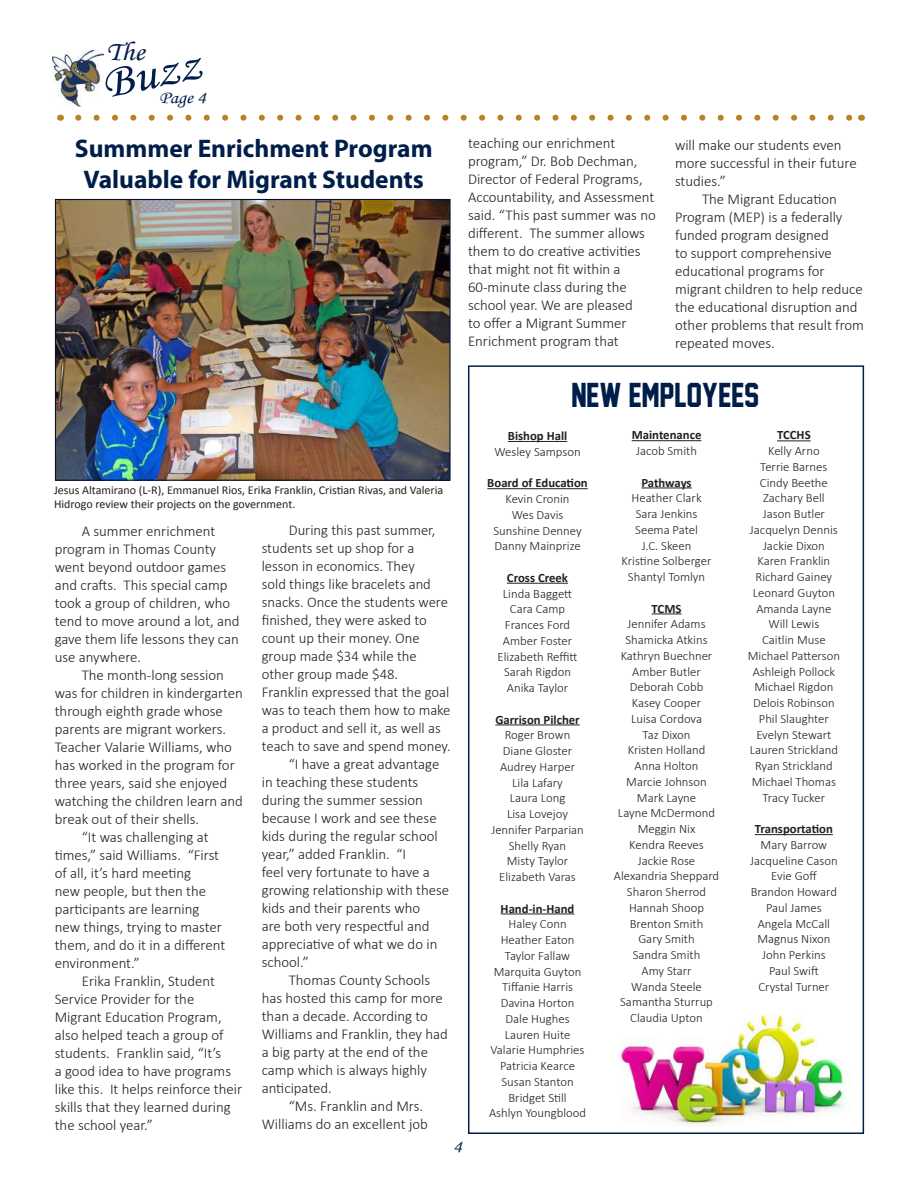
<style>
.page{position:relative;width:918px;height:1188px;background:#fff}
.page>*{position:absolute;margin:0;border:0;box-sizing:border-box;transform-origin:0 0}
.t1{font:46.5px "Monotype Corsiva";color:#001e49;scale:1.11 1}
.t2{font:31.5px "Jersey M54";color:#001e49;scale:.94 1}
.t3{font:27px "Monotype Corsiva";color:#001e49;scale:1.11 1}
.t4{font:700 25.5px/31.5px "Myriad Pro";color:#001e49;text-align:center}
.t5{font:18px "Monotype Corsiva";color:#001e49;scale:1.11 1}
.t6{font:300 15px/18px "Calibri";color:#231f20}
.t7{font:300 12.75px/15.8px "Calibri";color:#231f20;text-align:center}
.t8{font:700 12.75px "Calibri";color:#231f20}
.t9{font:12px/14.4px "Calibri";color:#231f20}
</style>
<div class="page">
<svg style="left:78px;top:115px;width:774px;height:6px"></svg>
<img style="left:52px;top:51px;width:51px;height:55px">
<img style="left:57px;top:201px;width:392px;height:278px">
<div style="left:55px;top:199px;width:396px;height:282px;border:1px solid #040f2d"></div>
<img style="left:621px;top:1013px;width:228px;height:113px">
<hr style="left:508px;top:441px;width:59px;height:1px;background:#231f20">
<hr style="left:487px;top:488px;width:101px;height:1px;background:#231f20">
<hr style="left:507px;top:583px;width:61px;height:1px;background:#231f20">
<hr style="left:495px;top:725px;width:85px;height:1px;background:#231f20">
<hr style="left:501px;top:914px;width:73px;height:1px;background:#231f20">
<hr style="left:632px;top:440px;width:69px;height:1px;background:#231f20">
<hr style="left:641px;top:488px;width:51px;height:1px;background:#231f20">
<hr style="left:652px;top:614px;width:30px;height:1px;background:#231f20">
<hr style="left:777px;top:440px;width:34px;height:1px;background:#231f20">
<hr style="left:755px;top:834px;width:78px;height:1px;background:#231f20">
<div style="left:468px;top:365px;width:396px;height:769px;border:2px solid #001e49"></div>
<h3 class="t3" style="left:106px;top:36px;width:36px">The</h3>
<h1 class="t1" style="left:96px;top:57px;width:92px;rotate:-12deg">Buzz</h1>
<p class="t5" style="left:159px;top:87px;width:44px">Page 4</p>
<h3 class="t4" style="left:75px;top:132px;width:359px">Summmer Enrichment Program<br>Valuable for Migrant Students</h3>
<p class="t9" style="left:54px;top:483px;width:391px">Jesus Altamirano (L-R), Emmanuel Rios, Erika Franklin, Cristian Rivas, and Valeria<br>Hidrogo review their projects on the government.</p>
<p class="t6" style="left:55px;top:522px;width:186px;text-indent:27px">A summer enrichment program in Thomas County went beyond outdoor games and crafts. This special camp took a group of children, who tend to move around a lot, and gave them life lessons they can use anywhere.</p>
<p class="t6" style="left:82px;top:666px;width:144px">The month-long session</p>
<p class="t6" style="left:55px;top:684px;width:190px">was for children in kindergarten</p>
<p class="t6" style="left:55px;top:702px;width:170px">through eighth grade whose</p>
<p class="t6" style="left:55px;top:720px;width:173px">parents are migrant workers.</p>
<p class="t6" style="left:55px;top:738px;width:179px">Teacher Valarie Williams, who</p>
<p class="t6" style="left:55px;top:756px;width:182px">has worked in the program for</p>
<p class="t6" style="left:55px;top:774px;width:174px">three years, said she enjoyed</p>
<p class="t6" style="left:55px;top:792px;width:190px">watching the children learn and</p>
<p class="t6" style="left:55px;top:810px;width:146px">break out of their shells.</p>
<p class="t6" style="left:82px;top:828px;width:128px">“It was challenging at</p>
<p class="t6" style="left:55px;top:846px;width:166px">times,” said Williams. “First</p>
<p class="t6" style="left:55px;top:864px;width:138px">of all, it’s hard meeting</p>
<p class="t6" style="left:55px;top:882px;width:153px">new people, but then the</p>
<p class="t6" style="left:55px;top:900px;width:146px">participants are learning</p>
<p class="t6" style="left:55px;top:918px;width:169px">new things, trying to master</p>
<p class="t6" style="left:55px;top:936px;width:172px">them, and do it in a different</p>
<p class="t6" style="left:55px;top:954px;width:87px">environment.”</p>
<p class="t6" style="left:82px;top:972px;width:135px">Erika Franklin, Student</p>
<p class="t6" style="left:55px;top:990px;width:141px">Service Provider for the</p>
<p class="t6" style="left:55px;top:1008px;width:168px">Migrant Education Program,</p>
<p class="t6" style="left:55px;top:1026px;width:170px">also helped teach a group of</p>
<p class="t6" style="left:55px;top:1044px;width:168px">students. Franklin said, “It’s</p>
<p class="t6" style="left:55px;top:1062px;width:178px">a good idea to have programs</p>
<p class="t6" style="left:55px;top:1080px;width:189px">like this. It helps reinforce their</p>
<p class="t6" style="left:55px;top:1098px;width:178px">skills that they learned during</p>
<p class="t6" style="left:55px;top:1116px;width:100px">the school year.”</p>
<p class="t6" style="left:289px;top:521px;width:148px">During this past summer,</p>
<p class="t6" style="left:262px;top:539px;width:154px">students set up shop for a</p>
<p class="t6" style="left:262px;top:557px;width:155px">lesson in economics. They</p>
<p class="t6" style="left:262px;top:575px;width:171px">sold things like bracelets and</p>
<p class="t6" style="left:262px;top:593px;width:188px">snacks. Once the students were</p>
<p class="t6" style="left:262px;top:611px;width:167px">finished, they were asked to</p>
<p class="t6" style="left:262px;top:629px;width:160px">count up their money. One</p>
<p class="t6" style="left:262px;top:647px;width:157px">group made $34 while the</p>
<p class="t6" style="left:262px;top:665px;width:138px">other group made $48.</p>
<p class="t6" style="left:262px;top:683px;width:189px">Franklin expressed that the goal</p>
<p class="t6" style="left:262px;top:701px;width:190px">was to teach them how to make</p>
<p class="t6" style="left:262px;top:719px;width:181px">a product and sell it, as well as</p>
<p class="t6" style="left:262px;top:737px;width:190px">teach to save and spend money.</p>
<p class="t6" style="left:289px;top:755px;width:152px">“I have a great advantage</p>
<p class="t6" style="left:262px;top:773px;width:158px">in teaching these students</p>
<p class="t6" style="left:262px;top:791px;width:163px">during the summer session</p>
<p class="t6" style="left:262px;top:809px;width:176px">because I work and see these</p>
<p class="t6" style="left:262px;top:827px;width:178px">kids during the regular school</p>
<p class="t6" style="left:262px;top:845px;width:146px">year,” added Franklin. “I</p>
<p class="t6" style="left:262px;top:863px;width:170px">feel very fortunate to have a</p>
<p class="t6" style="left:262px;top:881px;width:189px">growing relationship with these</p>
<p class="t6" style="left:262px;top:899px;width:160px">kids and their parents who</p>
<p class="t6" style="left:262px;top:917px;width:169px">are both very respectful and</p>
<p class="t6" style="left:262px;top:935px;width:177px">appreciative of what we do in</p>
<p class="t6" style="left:262px;top:953px;width:49px">school.”</p>
<p class="t6" style="left:289px;top:971px;width:143px">Thomas County Schools</p>
<p class="t6" style="left:262px;top:989px;width:182px">has hosted this camp for more</p>
<p class="t6" style="left:262px;top:1007px;width:168px">than a decade. According to</p>
<p class="t6" style="left:262px;top:1025px;width:188px">Williams and Franklin, they had</p>
<p class="t6" style="left:262px;top:1043px;width:168px">a big party at the end of the</p>
<p class="t6" style="left:262px;top:1061px;width:167px">camp which is always highly</p>
<p class="t6" style="left:262px;top:1079px;width:72px">anticipated.</p>
<p class="t6" style="left:289px;top:1097px;width:136px">“Ms. Franklin and Mrs.</p>
<p class="t6" style="left:262px;top:1115px;width:168px">Williams do an excellent job</p>
<p class="t6" style="left:468px;top:134px;width:189px">teaching our enrichment program,” Dr. Bob Dechman,<br>Director of Federal Programs,<br>Accountability, and Assessment said. “This past summer was no different. The summer allows them to do creative activities that might not fit within a<br>60-minute class during the school year. We are pleased<br>to offer a Migrant Summer<br>Enrichment program that</p>
<p class="t6" style="left:675px;top:135px;width:183px">will make our students even more successful in their future studies.”</p>
<p class="t6" style="left:675px;top:189px;width:190px;text-indent:27px">The Migrant Education<br>Program (MEP) is a federally funded program designed<br>to support comprehensive educational programs for migrant children to help reduce the educational disruption and other problems that result from repeated moves.</p>
<h2 class="t2" style="left:571px;top:378px;width:201px">NEW EMPLOYEES</h2>
<p class="t8" style="left:508px;top:428px;width:61px">Bishop Hall</p>
<p class="t7" style="left:494px;top:444px;width:88px">Wesley Sampson</p>
<p class="t8" style="left:487px;top:475px;width:102px">Board of Education</p>
<p class="t7" style="left:493px;top:491px;width:90px">Kevin Cronin<br>Wes Davis<br>Sunshine Denney<br>Danny Mainprize</p>
<p class="t8" style="left:507px;top:569px;width:63px">Cross Creek</p>
<p class="t7" style="left:498px;top:585px;width:81px">Linda Baggett<br>Cara Camp<br>Frances Ford<br>Amber Foster<br>Elizabeth Reffitt<br>Sarah Rigdon<br>Anika Taylor</p>
<p class="t8" style="left:495px;top:711px;width:86px">Garrison Pilcher</p>
<p class="t7" style="left:491px;top:727px;width:94px">Roger Brown<br>Diane Gloster<br>Audrey Harper<br>Lila Lafary<br>Laura Long<br>Lisa Lovejoy<br>Jennifer Parparian<br>Shelly Ryan<br>Misty Taylor<br>Elizabeth Varas</p>
<p class="t8" style="left:501px;top:900px;width:75px">Hand-in-Hand</p>
<p class="t7" style="left:489px;top:916px;width:99px">Haley Conn<br>Heather Eaton<br>Taylor Fallaw<br>Marquita Guyton<br>Tiffanie Harris<br>Davina Horton<br>Dale Hughes<br>Lauren Huite<br>Valarie Humphries<br>Patricia Kearce<br>Susan Stanton<br>Bridget Still<br>Ashlyn Youngblood</p>
<p class="t8" style="left:632px;top:427px;width:71px">Maintenance</p>
<p class="t7" style="left:636px;top:443px;width:62px">Jacob Smith</p>
<p class="t8" style="left:641px;top:474px;width:52px">Pathways</p>
<p class="t7" style="left:622px;top:490px;width:91px">Heather Clark<br>Sara Jenkins<br>Seema Patel<br>J.C. Skeen<br>Kristine Solberger<br>Shantyl Tomlyn</p>
<p class="t8" style="left:652px;top:600px;width:31px">TCMS</p>
<p class="t7" style="left:614px;top:616px;width:107px">Jennifer Adams<br>Shamicka Atkins<br>Kathryn Buechner<br>Amber Butler<br>Deborah Cobb<br>Kasey Cooper<br>Luisa Cordova<br>Taz Dixon<br>Kristen Holland<br>Anna Holton<br>Marcie Johnson<br>Mark Layne<br>Layne McDermond<br>Meggin Nix<br>Kendra Reeves<br>Jackie Rose<br>Alexandria Sheppard<br>Sharon Sherrod<br>Hannah Shoop<br>Brenton Smith<br>Gary Smith<br>Sandra Smith<br>Amy Starr<br>Wanda Steele<br>Samantha Sturrup<br>Claudia Upton</p>
<p class="t8" style="left:777px;top:427px;width:35px">TCCHS</p>
<p class="t7" style="left:748px;top:443px;width:94px">Kelly Arno<br>Terrie Barnes<br>Cindy Beethe<br>Zachary Bell<br>Jason Butler<br>Jacquelyn Dennis<br>Jackie Dixon<br>Karen Franklin<br>Richard Gainey<br>Leonard Guyton<br>Amanda Layne<br>Will Lewis<br>Caitlin Muse<br>Michael Patterson<br>Ashleigh Pollock<br>Michael Rigdon<br>Delois Robinson<br>Phil Slaughter<br>Evelyn Stewart<br>Lauren Strickland<br>Ryan Strickland<br>Michael Thomas<br>Tracy Tucker</p>
<p class="t8" style="left:755px;top:821px;width:79px">Transportation</p>
<p class="t7" style="left:750px;top:837px;width:89px">Mary Barrow<br>Jacqueline Cason<br>Evie Goff<br>Brandon Howard<br>Paul James<br>Angela McCall<br>Magnus Nixon<br>John Perkins<br>Paul Swift<br>Crystal Turner</p>
<p class="t5" style="left:453px;top:1136px;width:9px">4</p>
</div>
